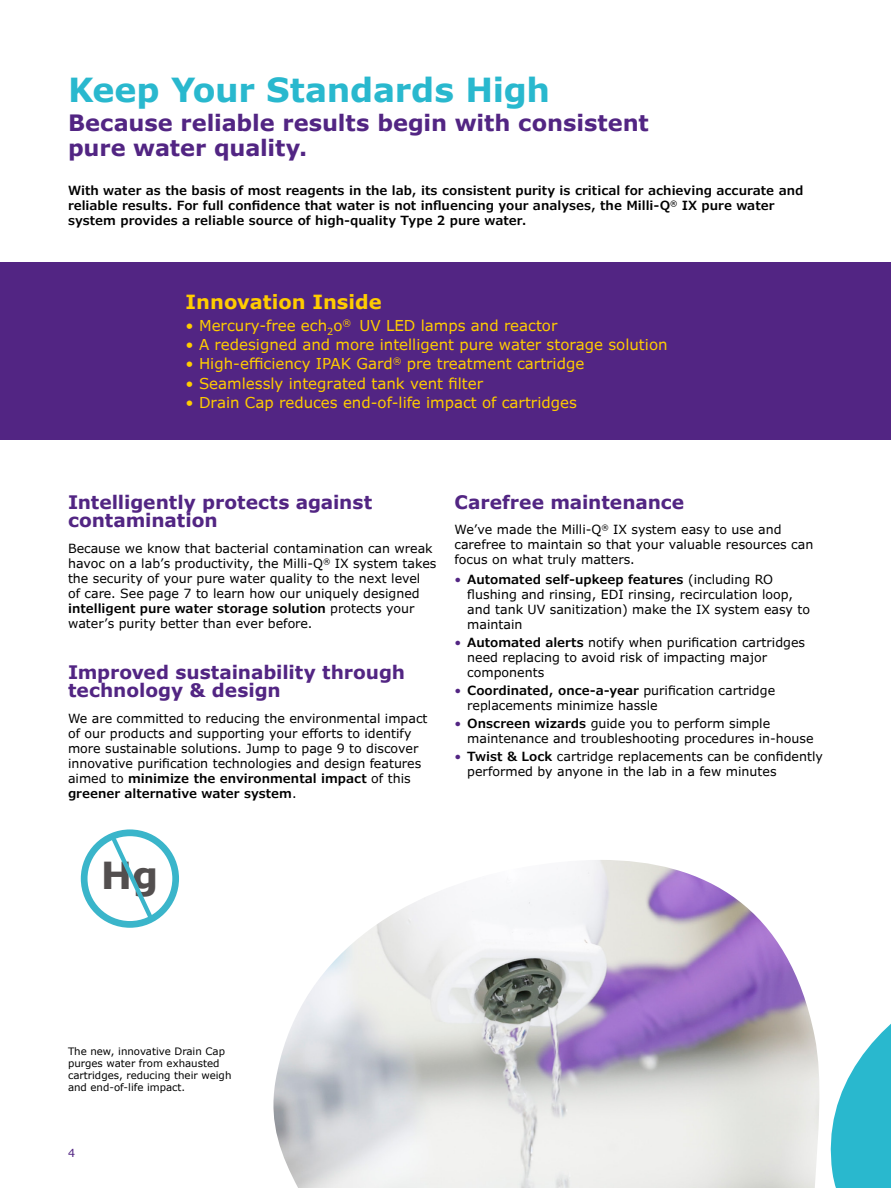
<style>
.page{position:relative;width:891px;height:1188px;background:#fff}
.page>*{position:absolute;margin:0;border:0;box-sizing:border-box;transform-origin:0 0}
.t1{font:700 37.65px "Verdana";color:#534f4f}
.t2{font:700 33.15px "Verdana Pro";letter-spacing:-.01em;color:#29b8ce}
.t3{font:700 22.5px/25.5px "Verdana Pro";color:#522583}
.t4{font:700 19.5px "Verdana Pro";color:#fc0}
.t5{font:700 18.6px/18.6px "Verdana Pro";letter-spacing:-.005em;color:#522583}
.t6{font:15px "Verdana Pro";color:#fc0}
.t7{font:12.6px/15px "Verdana Pro";color:#000}
.t8{font:600 12.6px/15px "Verdana Pro";color:#000}
.t9{font:11.1px "Verdana Pro";color:#522583}
.t10{font:10.2px/12.3px "Verdana";color:#000}
.s1{font-weight:600}
.s2{color:#522583}
</style>
<div class="page">
<div style="left:0;top:262px;width:891px;height:178px;background:#522583"></div>
<svg style="left:830px;top:1023px;width:61px;height:165px"></svg>
<img style="left:273px;top:860px;width:547px;height:328px">
<svg style="left:84px;top:833px;width:92px;height:91px"></svg>
<div style="left:81px;top:829px;width:98px;height:99px;border:7px solid #3ab5ca;border-radius:50%"></div>
<svg style="left:108px;top:833px;width:49px;height:91px"></svg>
<h2 class="t2" style="left:68px;top:68px;width:484px">Keep Your Standards High</h2>
<h3 class="t3" style="left:68px;top:110px;width:582px">Because reliable results begin with consistent pure water quality.</h3>
<p class="t8" style="left:68px;top:183px;width:737px">With water as the basis of most reagents in the lab, its consistent purity is critical for achieving accurate and reliable results. For full confidence that water is not influencing your analyses, the Milli-Q<sup>®</sup> IX pure water system provides a reliable source of high-quality Type 2 pure water.</p>
<h3 class="t4" style="left:186px;top:290px;width:198px">Innovation Inside</h3>
<p class="t6" style="left:186px;top:316px;width:373px">• Mercury-free ech<sub>2</sub>o<sup>®</sup> UV LED lamps and reactor</p>
<p class="t6" style="left:186px;top:335px;width:484px">• A redesigned and more intelligent pure water storage solution</p>
<p class="t6" style="left:186px;top:354px;width:400px">• High-efficiency IPAK Gard<sup>®</sup> pre treatment cartridge</p>
<p class="t6" style="left:186px;top:374px;width:299px">• Seamlessly integrated tank vent filter</p>
<p class="t6" style="left:186px;top:393px;width:393px">• Drain Cap reduces end-of-life impact of cartridges</p>
<h3 class="t5" style="left:68px;top:493px;width:306px">Intelligently protects against contamination</h3>
<p class="t7" style="left:68px;top:541px;width:370px">Because we know that bacterial contamination can wreak havoc on a lab’s productivity, the Milli-Q<sup>®</sup> IX system takes the security of your pure water quality to the next level<br>of care. See page 7 to learn how our uniquely designed <span class="s1">intelligent pure water storage solution</span> protects your water’s purity better than ever before.</p>
<h3 class="t5" style="left:68px;top:663px;width:339px">Improved sustainability through technology &amp; design</h3>
<p class="t7" style="left:68px;top:711px;width:361px">We are committed to reducing the environmental impact of our products and supporting your efforts to identify more sustainable solutions. Jump to page 9 to discover innovative purification technologies and design features aimed to <span class="s1">minimize the environmental impact</span> of this <span class="s1">greener alternative water system</span>.</p>
<h3 class="t5" style="left:454px;top:493px;width:231px">Carefree maintenance</h3>
<p class="t7" style="left:454px;top:523px;width:360px">We’ve made the Milli-Q<sup>®</sup> IX system easy to use and carefree to maintain so that your valuable resources can focus on what truly matters.</p>
<p class="t7" style="left:467px;top:572px;width:344px;text-indent:-13px"><span class="s2">•</span> <span class="s1">Automated self-upkeep features</span> (including RO flushing and rinsing, EDI rinsing, recirculation loop, and tank UV sanitization) make the IX system easy to maintain</p>
<p class="t7" style="left:467px;top:635px;width:339px;text-indent:-13px"><span class="s2">•</span> <span class="s1">Automated alerts</span> notify when purification cartridges need replacing to avoid risk of impacting major components</p>
<p class="t7" style="left:467px;top:683px;width:309px;text-indent:-13px"><span class="s2">•</span> <span class="s1">Coordinated, once-a-year</span> purification cartridge replacements minimize hassle</p>
<p class="t7" style="left:467px;top:716px;width:348px;text-indent:-13px"><span class="s2">•</span> <span class="s1">Onscreen wizards</span> guide you to perform simple maintenance and troubleshooting procedures in-house</p>
<p class="t7" style="left:467px;top:749px;width:357px;text-indent:-13px"><span class="s2">•</span> <span class="s1">Twist &amp; Lock</span> cartridge replacements can be confidently performed by anyone in the lab in a few minutes</p>
<h1 class="t1" style="left:101px;top:851px;width:59px">Hg</h1>
<p class="t10" style="left:68px;top:1045px;width:165px">The new, innovative Drain Cap purges water from exhausted cartridges, reducing their weigh and end-of-life impact.</p>
<p class="t9" style="left:68px;top:1146px;width:9px">4</p>
</div>
